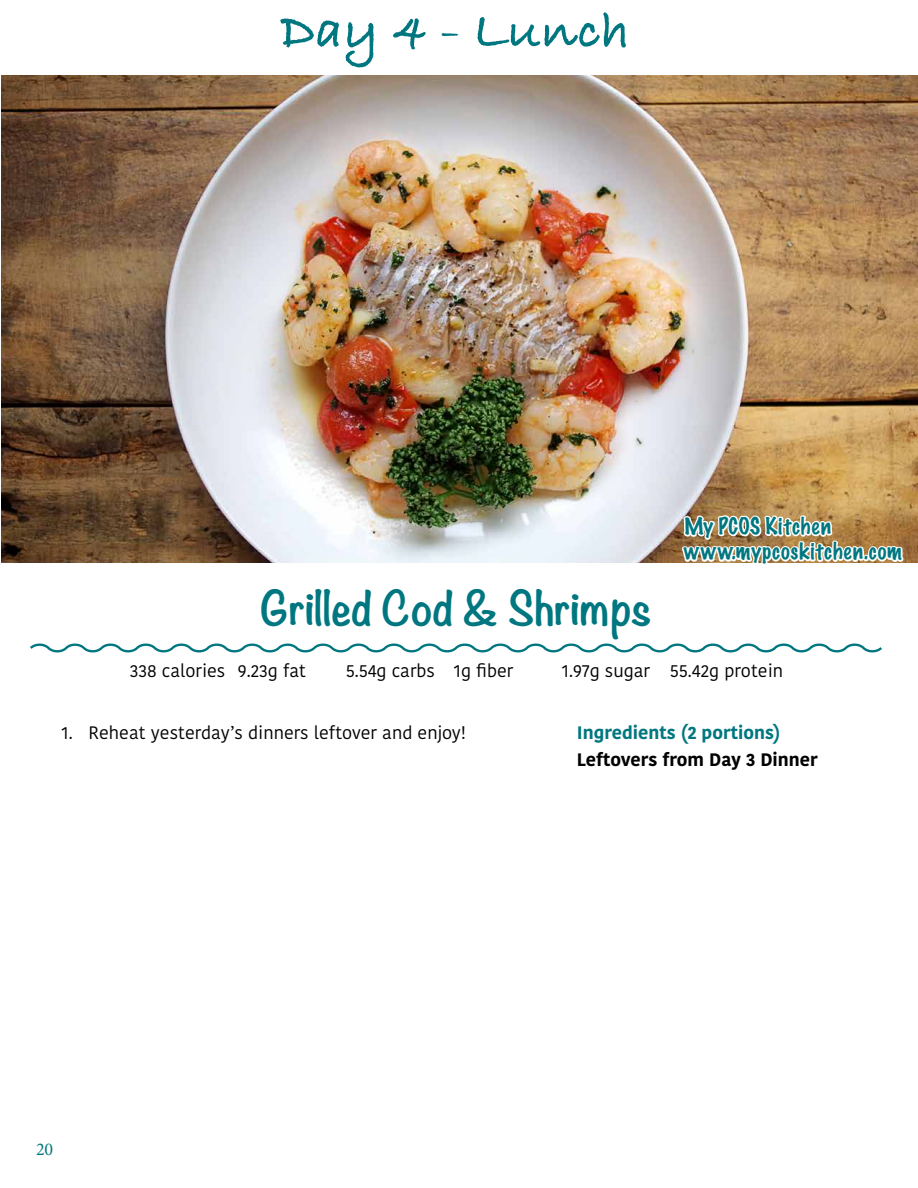
<style>
.page{position:relative;width:918px;height:1188px;background:#fff}
.page>*{position:absolute;margin:0;border:0;box-sizing:border-box;transform-origin:0 0}
.t1{font:700 54px "Bradley Hand ITCTT";color:#007780}
.t2{font:700 42px "Noteworthy";color:#007780}
.t3{font:100 21px/25.2px "Marker Felt";letter-spacing:.045em;color:#007780}
.t4{font:18px "Kohinoor Devanagari";color:#000}
.t5{font:700 18px "Kohinoor Devanagari";color:#000}
.t6{font:700 18px "Kohinoor Devanagari";color:#007780}
.t7{font:18px "Minion Pro";color:#007780}
</style>
<div class="page">
<img style="left:2px;top:75px;width:916px;height:487px">
<img style="left:27px;top:383px;width:878px;height:270px">
<h1 class="t1" style="left:280px;top:-10px;width:350px">Day 4 - Lunch</h1>
<h2 class="t2" style="left:260px;top:571px;width:393px">Grilled Cod &amp; Shrimps</h2>
<p class="t3" style="left:684px;top:513px;width:220px">My PCOS Kitchen www.mypcoskitchen.com</p>
<p class="t4" style="left:130px;top:661px;width:178px">338 calories 9.23g fat</p>
<p class="t4" style="left:346px;top:661px;width:169px">5.54g carbs 1g fiber</p>
<p class="t4" style="left:562px;top:661px;width:223px">1.97g sugar 55.42g protein</p>
<p class="t4" style="left:62px;top:722px;width:406px">1. Reheat yesterday’s dinners leftover and enjoy!</p>
<p class="t6" style="left:577px;top:717px;width:205px">Ingredients (2 portions)</p>
<p class="t5" style="left:577px;top:744px;width:242px">Leftovers from Day 3 Dinner</p>
<p class="t7" style="left:36px;top:1137px;width:19px">20</p>
</div>
